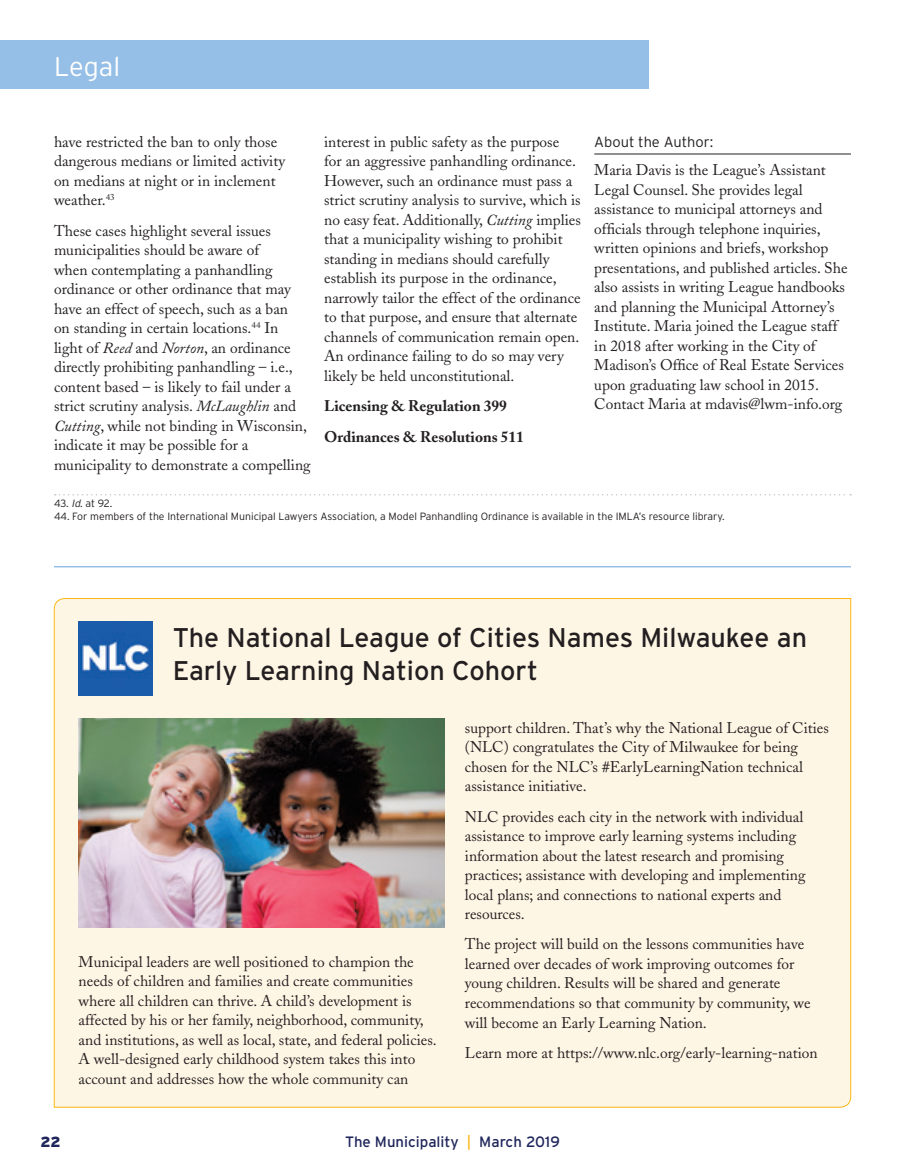
<style>
.page{position:relative;width:905px;height:1175px;background:#fff}
.page>*{position:absolute;margin:0;border:0;box-sizing:border-box;transform-origin:0 0}
.t1{font:27px/32.4px "Interstate";color:#231f20}
.t2{font:300 27px "Interstate";color:#fff}
.t3{font:15.3px/19.5px "Adobe Caslon";color:#231f20}
.t4{font:700 15.3px/30.3px "Adobe Caslon";color:#231f20}
.t5{font:15px "Interstate";color:#1f265b}
.t6{font:300 14.7px "Interstate";color:#231f20}
.t7{font:900 14.7px "Interstate";color:#1f265b}
.t8{font:300 10.5px "Interstate";color:#231f20}
.s1{font-style:italic}
.s2{color:#fcb615}
</style>
<div class="page">
<div style="left:54px;top:598px;width:797px;height:509px;background:#fef6e5"></div>
<div style="left:0;top:40px;width:648px;height:49px;background:#95bfe6"></div>
<svg style="left:55px;top:494px;width:796px;height:1px"></svg>
<hr style="left:594px;top:154px;width:256px;height:1px;background:#231f20">
<img style="left:79px;top:718px;width:365px;height:210px">
<img style="left:79px;top:621px;width:74px;height:74px">
<hr style="left:54px;top:566px;width:796px;height:1px;background:#95bfe6">
<h1 class="t2" style="left:54px;top:51px;width:68px">Legal</h1>
<p class="t3" style="left:54px;top:132px;width:233px">have restricted the ban to only those dangerous medians or limited activity on medians at night or in inclement weather.<sup>43</sup></p>
<p class="t3" style="left:54px;top:221px;width:258px">These cases highlight several issues municipalities should be aware of<br>when contemplating a panhandling ordinance or other ordinance that may have an effect of speech, such as a ban<br>on standing in certain locations.<sup>44</sup> In light of <span class="s1">Reed</span> and <span class="s1">Norton</span>, an ordinance directly prohibiting panhandling – i.e., content based – is likely to fail under a strict scrutiny analysis. <span class="s1">McLaughlin</span> and <span class="s1">Cutting</span>, while not binding in Wisconsin, indicate it may be possible for a municipality to demonstrate a compelling</p>
<p class="t8" style="left:54px;top:498px;width:60px">43. <span class="s1">Id</span>. at 92.</p>
<p class="t8" style="left:54px;top:510px;width:672px">44. For members of the International Municipal Lawyers Association, a Model Panhandling Ordinance is available in the IMLA’s resource library.</p>
<p class="t3" style="left:324px;top:132px;width:258px">interest in public safety as the purpose for an aggressive panhandling ordinance.<br>However, such an ordinance must pass a strict scrutiny analysis to survive, which is no easy feat. Additionally, <span class="s1">Cutting</span> implies that a municipality wishing to prohibit standing in medians should carefully establish its purpose in the ordinance, narrowly tailor the effect of the ordinance to that purpose, and ensure that alternate channels of communication remain open.<br>An ordinance failing to do so may very likely be held unconstitutional.</p>
<p class="t4" style="left:324px;top:391px;width:201px">Licensing &amp; Regulation 399<br>Ordinances &amp; Resolutions 511</p>
<p class="t6" style="left:594px;top:133px;width:120px">About the Author:</p>
<p class="t3" style="left:594px;top:160px;width:255px">Maria Davis is the League’s Assistant Legal Counsel. She provides legal assistance to municipal attorneys and officials through telephone inquiries, written opinions and briefs, workshop presentations, and published articles. She also assists in writing League handbooks and planning the Municipal Attorney’s Institute. Maria joined the League staff in 2018 after working in the City of Madison’s Office of Real Estate Services upon graduating law school in 2015.<br>Contact Maria at mdavis@lwm-info.org</p>
<h1 class="t1" style="left:173px;top:621px;width:635px">The National League of Cities Names Milwaukee an<br>Early Learning Nation Cohort</h1>
<p class="t3" style="left:79px;top:952px;width:359px">Municipal leaders are well positioned to champion the needs of children and families and create communities where all children can thrive. A child’s development is affected by his or her family, neighborhood, community, and institutions, as well as local, state, and federal policies.<br>A well-designed early childhood system takes this into account and addresses how the whole community can</p>
<p class="t3" style="left:465px;top:718px;width:365px">support children. That’s why the National League of Cities (NLC) congratulates the City of Milwaukee for being chosen for the NLC’s #EarlyLearningNation technical assistance initiative.</p>
<p class="t3" style="left:465px;top:807px;width:342px">NLC provides each city in the network with individual assistance to improve early learning systems including information about the latest research and promising practices; assistance with developing and implementing local plans; and connections to national experts and resources.</p>
<p class="t3" style="left:465px;top:934px;width:347px">The project will build on the lessons communities have learned over decades of work improving outcomes for young children. Results will be shared and generate recommendations so that community by community, we will become an Early Learning Nation.</p>
<p class="t3" style="left:465px;top:1043px;width:354px">Learn more at https://www.nlc.org/early-learning-nation</p>
<p class="t7" style="left:40px;top:1133px;width:22px">22</p>
<p class="t5" style="left:345px;top:1133px;width:216px">The Municipality <span class="s2">|</span> March 2019</p>
</div>
